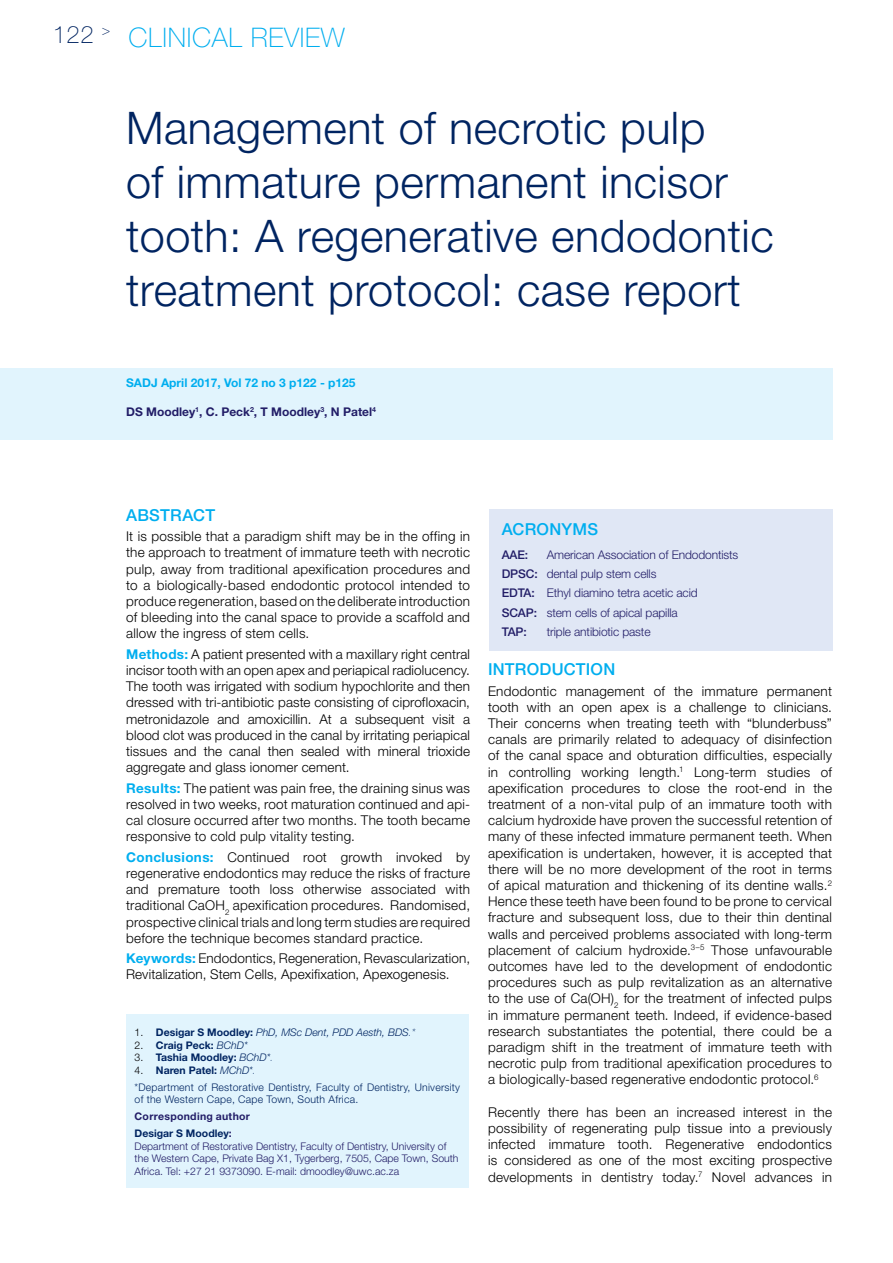
<style>
.page{position:relative;width:893px;height:1263px;background:#fff}
.page>*{position:absolute;margin:0;border:0;box-sizing:border-box;transform-origin:0 0}
.t1{font:300 45px/54px "Helvetica Neue LT Std";letter-spacing:.01em;color:#002461}
.t2{font:100 27px "Helvetica Neue LT Std";letter-spacing:.025em;color:#00aeef}
.t3{font:100 24px "Helvetica Neue LT Std";color:#002461}
.t4{font:500 16.5px "Helvetica Neue LT Std";letter-spacing:.01em;color:#00aeef}
.t5{font:300 13.5px/16.2px "Helvetica Neue LT Std";letter-spacing:.015em;color:#000;text-align:justify}
.t6{font:300 12px/19.2px "Helvetica Neue LT Std";letter-spacing:-.01em;color:#221d67}
.t7{font:700 12px "Helvetica Neue LT Std";color:#221d67}
.t8{font:700 12px "Helvetica Neue LT Std";color:#00aeef}
.t9{font:500 12px "Helvetica Neue LT Std";color:#221d67}
.t10{font:300 10.5px/12.6px "Helvetica Neue LT Std";color:#221d67}
.t11{font:300 10.5px/16.8px "Helvetica Neue LT Std";letter-spacing:.02em;color:#002461}
.t12{font:italic 300 10.5px "Helvetica Neue LT Std";color:#002461}
.t13{font:700 10.5px "Helvetica Neue LT Std";color:#002461}
.t14{font:700 10.5px/16.8px "Helvetica Neue LT Std";letter-spacing:.025em;color:#221d67}
.s1{font-weight:700;color:#00aeef}
.s2{font-style:normal;color:#000}
.s3{font-weight:700;font-style:normal}
.s4{font-weight:100}
.s5{font-weight:300;color:#000}
.s6{font-weight:300;font-style:italic}
.s7{font-weight:100;font-style:italic}
.s8{color:#000}
.s9{font-weight:700}
.s10{font-style:italic}
.s11{color:#002461}
.s12{font-weight:500}
</style>
<div class="page">
<div style="left:126px;top:1014px;width:343px;height:174px;background:#e1f4fd"></div>
<div style="left:0;top:368px;width:832px;height:71px;background:#e1f4fd"></div>
<div style="left:489px;top:509px;width:343px;height:142px;background:#e0e7f5"></div>
<h3 class="t3" style="left:53px;top:21px;width:59px">122 <sup>&gt;</sup></h3>
<h2 class="t2" style="left:129px;top:22px;width:15px">CLINIC</h2>
<h2 class="t2" style="left:212px;top:22px;width:135px">AL REVIEW</h2>
<h1 class="t1" style="left:126px;top:100px;width:649px">Management of necrotic pulp<br>of immature permanent incisor tooth: A regenerative endodontic treatment protocol: case report</h1>
<p class="t8" style="left:126px;top:376px;width:231px">SADJ April 2017, Vol 72 no 3 p122 - p125</p>
<p class="t7" style="left:126px;top:404px;width:252px">DS Moodley<sup>1</sup>, C. Peck<sup>2</sup>, T Moodley<sup>3</sup>, N Patel<sup>4</sup></p>
<p class="t4" style="left:126px;top:505px;width:91px">ABSTRACT</p>
<p class="t5" style="left:126px;top:528px;width:345px">It is possible that a paradigm shift may be in the offing in the approach to treatment of immature teeth with necrotic pulp, away from traditional apexification procedures and to a biologically-based endodontic protocol intended to produce regeneration, based on the deliberate introduction of bleeding into the canal space to provide a scaffold and allow the ingress of stem cells.</p>
<p class="t5" style="left:126px;top:646px;width:345px"><span class="s1">Methods:</span> A patient presented with a maxillary right central incisor tooth with an open apex and periapical radiolucency.<br>The tooth was irrigated with sodium hypochlorite and then dressed with tri-antibiotic paste consisting of ciprofloxacin, metronidazole and amoxicillin. At a subsequent visit a blood clot was produced in the canal by irritating periapical tissues and the canal then sealed with mineral trioxide aggregate and glass ionomer cement.</p>
<p class="t5" style="left:126px;top:779px;width:345px"><span class="s1">Results:</span> The patient was pain free, the draining sinus was resolved in two weeks, root maturation continued and api&shy;cal closure occurred after two months. The tooth became responsive to cold pulp vitality testing.</p>
<p class="t5" style="left:126px;top:848px;width:345px"><span class="s1">Conclusions:</span> Continued root growth invoked by regenerative endodontics may reduce the risks of fracture and premature tooth loss otherwise associated with traditional CaOH<sub>2</sub> apexification procedures. Randomised, prospective clinical trials and long term studies are required before the technique becomes standard practice.</p>
<p class="t5" style="left:126px;top:950px;width:345px"><span class="s1">Keywords:</span> Endodontics, Regeneration, Revascularization,<br>Revitalization, Stem Cells, Apexifixation, Apexogenesis.</p>
<p class="t12" style="left:135px;top:1026px;width:282px"><span class="s2">1.</span> <span class="s3">Desigar S Moodley:</span> PhD, MSc Dent, PDD Aesth, BDS<span class="s4">.*</span></p>
<p class="t13" style="left:135px;top:1038px;width:115px"><span class="s5">2.</span> Craig Peck: <span class="s6">BChD*</span></p>
<p class="t13" style="left:135px;top:1051px;width:140px"><span class="s5">3.</span> Tashia Moodley: <span class="s6">BChD*</span><span class="s7">.</span></p>
<p class="t11" style="left:135px;top:1061px;width:327px"><span class="s8">4.</span> <span class="s9">Naren Patel:</span> <span class="s10">MChD*</span><span class="s7">.<br></span>*Department of Restorative Dentistry, Faculty of Dentistry, University</p>
<p class="t11" style="left:135px;top:1091px;width:225px">of the Western Cape, Cape Town, South Africa.</p>
<p class="t14" style="left:135px;top:1108px;width:117px">Corresponding author<br><span class="s11">Desigar S Moodley</span>:</p>
<p class="t10" style="left:135px;top:1139px;width:325px">Department of Restorative Dentistry, Faculty of Dentistry, University of the Western Cape, Private Bag X1, Tygerberg, 7505, Cape Town, South<br>Africa. Tel: +27 21 9373090. E-mail: dmoodley@uwc.ac.za</p>
<p class="t4" style="left:502px;top:520px;width:48px">ACRONYMS</p>
<p class="t9" style="left:502px;top:547px;width:28px">AAE:</p>
<p class="t6" style="left:502px;top:545px;width:238px;text-indent:45px">American Association of Endodontists<br><span class="s12">DPSC:</span> dental pulp stem cells<br><span class="s12">EDTA:</span> Ethyl diamino tetra acetic acid<br><span class="s12">SCAP:</span> stem cells of apical papilla<br><span class="s12">TAP:</span></p>
<p class="t6" style="left:547px;top:622px;width:105px">triple antibiotic paste</p>
<p class="t4" style="left:488px;top:659px;width:129px">INTRODUCTION</p>
<p class="t5" style="left:488px;top:682px;width:345px">Endodontic management of the immature permanent tooth with an open apex is a challenge to clinicians.<br>Their concerns when treating teeth with “blunderbuss” canals are primarily related to adequacy of disinfection of the canal space and obturation difficulties, especially in controlling working length.<sup>1</sup> Long-term studies of apexification procedures to close the root-end in the treatment of a non-vital pulp of an immature tooth with calcium hydroxide have proven the successful retention of many of these infected immature permanent teeth. When apexification is undertaken, however, it is accepted that there will be no more development of the root in terms of apical maturation and thickening of its dentine walls.<sup>2<br></sup>Hence these teeth have been found to be prone to cervical fracture and subsequent loss, due to their thin dentinal walls and perceived problems associated with long-term placement of calcium hydroxide.<sup>3–5</sup> Those unfavourable outcomes have led to the development of endodontic procedures such as pulp revitalization as an alternative to the use of Ca(OH)<sub>2</sub> for the treatment of infected pulps in immature permanent teeth. Indeed, if evidence-based research substantiates the potential, there could be a paradigm shift in the treatment of immature teeth with necrotic pulp from traditional apexification procedures to a biologically-based regenerative endodontic protocol.<sup>6</sup></p>
<p class="t5" style="left:488px;top:1104px;width:345px">Recently there has been an increased interest in the possibility of regenerating pulp tissue into a previously infected immature tooth. Regenerative endodontics is considered as one of the most exciting prospective developments in dentistry today.<sup>7</sup> Novel advances in</p>
</div>
